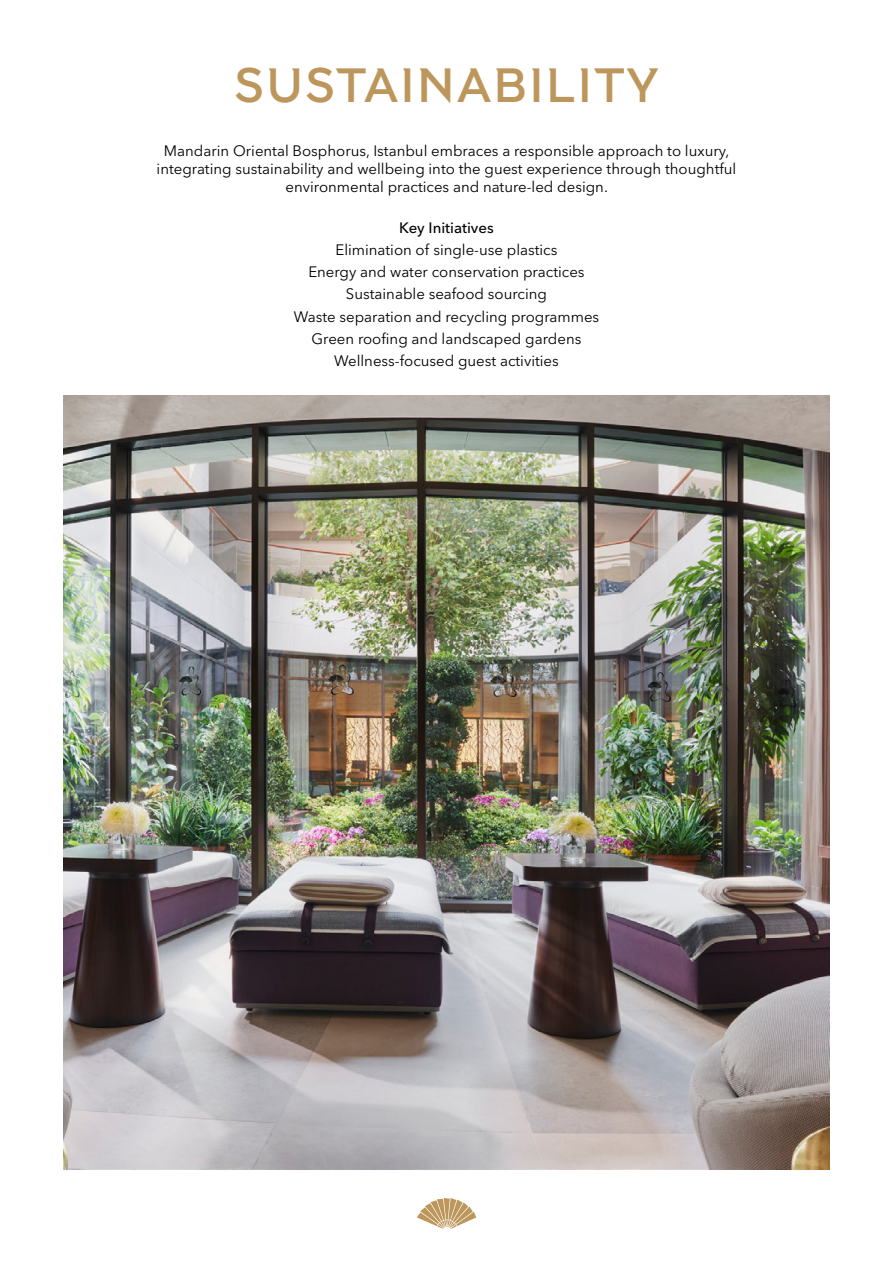
<style>
.page{position:relative;width:893px;height:1263px;background:#fff}
.page>*{position:absolute;margin:0;border:0;box-sizing:border-box;transform-origin:0 0}
.t1{font:48px "Mandarin Oriental Font Regular";letter-spacing:.02em;color:#bd965c}
.t2{font:15px/22.2px "Avenir Next LT Pro";color:#000;text-align:center}
.t3{font:500 15px "Avenir Next LT Pro";color:#000}
</style>
<div class="page">
<svg style="left:417px;top:1198px;width:59px;height:31px"></svg>
<img style="left:64px;top:395px;width:765px;height:774px">
<h1 class="t1" style="left:234px;top:56px;width:427px">SUSTAINABILITY</h1>
<p class="t2" style="left:157px;top:142px;width:581px;line-height:18px">Mandarin Oriental Bosphorus, Istanbul embraces a responsible approach to luxury, integrating sustainability and wellbeing into the guest experience through thoughtful environmental practices and nature-led design.</p>
<p class="t3" style="left:399px;top:218px;width:96px">Key Initiatives</p>
<p class="t2" style="left:294px;top:239px;width:307px">Elimination of single-use plastics<br>Energy and water conservation practices Sustainable seafood sourcing<br>Waste separation and recycling programmes Green roofing and landscaped gardens Wellness-focused guest activities</p>
</div>
